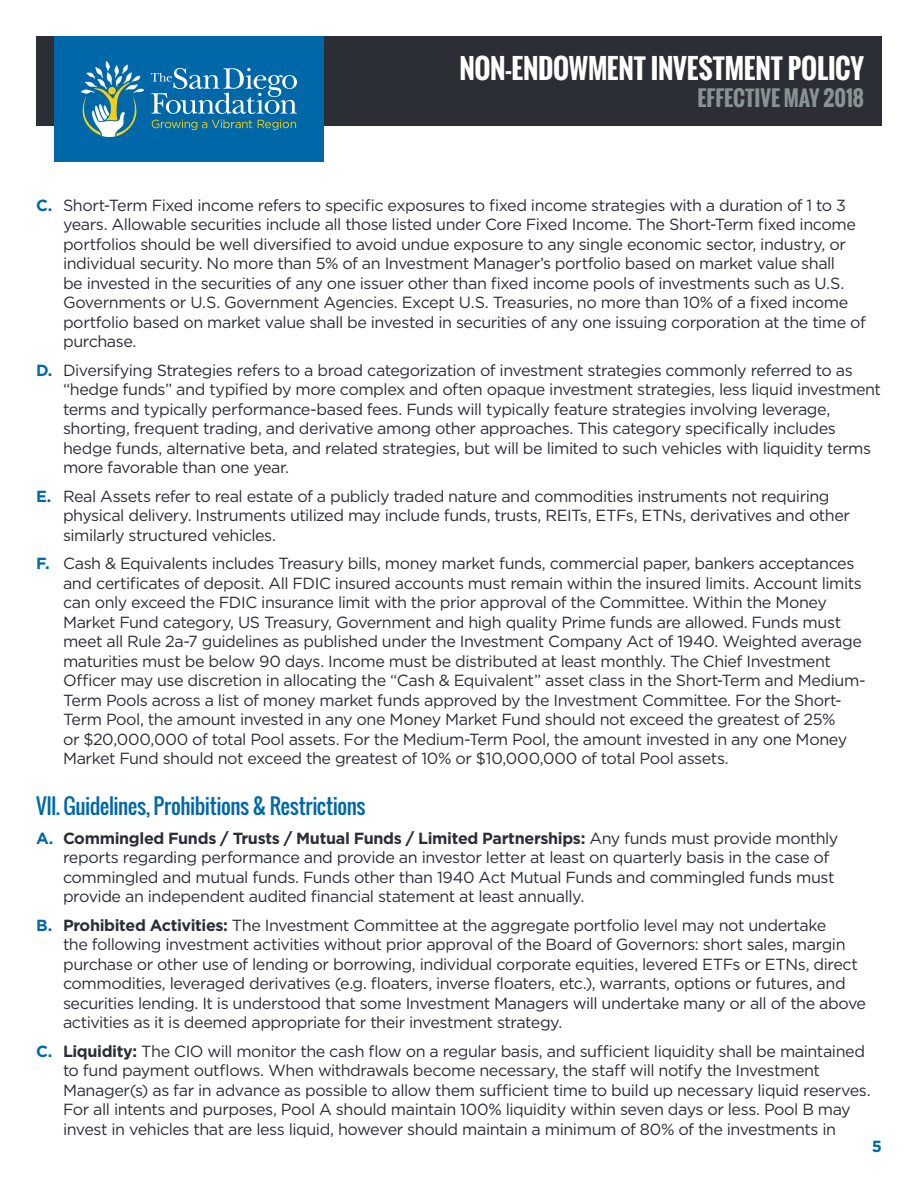
<style>
.page{position:relative;width:918px;height:1188px;background:#fff}
.page>*{position:absolute;margin:0;border:0;box-sizing:border-box;transform-origin:0 0}
.t1{font:700 27px "Oswald";letter-spacing:-.005em;color:#fff}
.H2_-_Dark_1C{font:21px "Oswald";letter-spacing:-.025em;color:#0068a9}
.t2{font:700 21px "Oswald";color:#899294}
.t3{font:16.2px/19.5px "Gotham";letter-spacing:-.025em;color:#2b2e34}
.t4{font:700 16.2px "Gotham";color:#0068a9}
.s1{font-weight:700;color:#0068a9}
.s2{font-weight:700}
</style>
<div class="page">
<div style="left:36px;top:36px;width:846px;height:89px;background:#2b2e34"></div>
<div style="left:54px;top:36px;width:270px;height:126px;background:#0068a9"></div>
<svg style="left:81px;top:61px;width:63px;height:76px"></svg>
<svg style="left:151px;top:68px;width:146px;height:62px"></svg>
<h1 class="t1" style="left:459px;top:48px;width:406px">NON-ENDOWMENT INVESTMENT POLICY</h1>
<p class="t2" style="left:697px;top:82px;width:168px">EFFECTIVE MAY 2018</p>
<p class="t3" style="left:63px;top:195px;width:805px;text-indent:-27px"><span class="s1">C.</span> Short-Term Fixed income refers to specific exposures to fixed income strategies with a duration of 1 to 3 years. Allowable securities include all those listed under Core Fixed Income. The Short-Term fixed income portfolios should be well diversified to avoid undue exposure to any single economic sector, industry, or individual security. No more than 5% of an Investment Manager’s portfolio based on market value shall<br>be invested in the securities of any one issuer other than fixed income pools of investments such as U.S.<br>Governments or U.S. Government Agencies. Except U.S. Treasuries, no more than 10% of a fixed income portfolio based on market value shall be invested in securities of any one issuing corporation at the time of purchase.</p>
<p class="t3" style="left:63px;top:360px;width:820px;text-indent:-27px"><span class="s1">D.</span> Diversifying Strategies refers to a broad categorization of investment strategies commonly referred to as “hedge funds” and typified by more complex and often opaque investment strategies, less liquid investment terms and typically performance-based fees. Funds will typically feature strategies involving leverage, shorting, frequent trading, and derivative among other approaches. This category specifically includes hedge funds, alternative beta, and related strategies, but will be limited to such vehicles with liquidity terms more favorable than one year.</p>
<p class="t3" style="left:63px;top:486px;width:789px;text-indent:-27px"><span class="s1">E.</span> Real Assets refer to real estate of a publicly traded nature and commodities instruments not requiring physical delivery. Instruments utilized may include funds, trusts, REITs, ETFs, ETNs, derivatives and other similarly structured vehicles.</p>
<p class="t3" style="left:63px;top:554px;width:804px;text-indent:-27px"><span class="s1">F.</span> Cash &amp; Equivalents includes Treasury bills, money market funds, commercial paper, bankers acceptances and certificates of deposit. All FDIC insured accounts must remain within the insured limits. Account limits can only exceed the FDIC insurance limit with the prior approval of the Committee. Within the Money Market Fund category, US Treasury, Government and high quality Prime funds are allowed. Funds must meet all Rule 2a-7 guidelines as published under the Investment Company Act of 1940. Weighted average maturities must be below 90 days. Income must be distributed at least monthly. The Chief Investment Officer may use discretion in allocating the “Cash &amp; Equivalent” asset class in the Short-Term and Medium-Term Pools across a list of money market funds approved by the Investment Committee. For the Short-Term Pool, the amount invested in any one Money Market Fund should not exceed the greatest of 25%<br>or $20,000,000 of total Pool assets. For the Medium-Term Pool, the amount invested in any one Money Market Fund should not exceed the greatest of 10% or $10,000,000 of total Pool assets.</p>
<p class="H2_-_Dark_1C" style="left:36px;top:791px;width:331px">VII. Guidelines, Prohibitions &amp; Restrictions</p>
<p class="t3" style="left:63px;top:828px;width:777px;text-indent:-27px"><span class="s1">A.</span> <span class="s2">Commingled Funds / Trusts / Mutual Funds / Limited Partnerships:</span> Any funds must provide monthly reports regarding performance and provide an investor letter at least on quarterly basis in the case of commingled and mutual funds. Funds other than 1940 Act Mutual Funds and commingled funds must provide an independent audited financial statement at least annually.</p>
<p class="t3" style="left:63px;top:915px;width:805px;text-indent:-27px"><span class="s1">B.</span> <span class="s2">Prohibited Activities:</span> The Investment Committee at the aggregate portfolio level may not undertake<br>the following investment activities without prior approval of the Board of Governors: short sales, margin purchase or other use of lending or borrowing, individual corporate equities, levered ETFs or ETNs, direct commodities, leveraged derivatives (e.g. floaters, inverse floaters, etc.), warrants, options or futures, and securities lending. It is understood that some Investment Managers will undertake many or all of the above activities as it is deemed appropriate for their investment strategy.</p>
<p class="t3" style="left:63px;top:1041px;width:809px;text-indent:-27px"><span class="s1">C.</span> <span class="s2">Liquidity:</span> The CIO will monitor the cash flow on a regular basis, and sufficient liquidity shall be maintained to fund payment outflows. When withdrawals become necessary, the staff will notify the Investment Manager(s) as far in advance as possible to allow them sufficient time to build up necessary liquid reserves.<br>For all intents and purposes, Pool A should maintain 100% liquidity within seven days or less. Pool B may invest in vehicles that are less liquid, however should maintain a minimum of 80% of the investments in</p>
<p class="t4" style="left:872px;top:1136px;width:12px">5</p>
</div>
